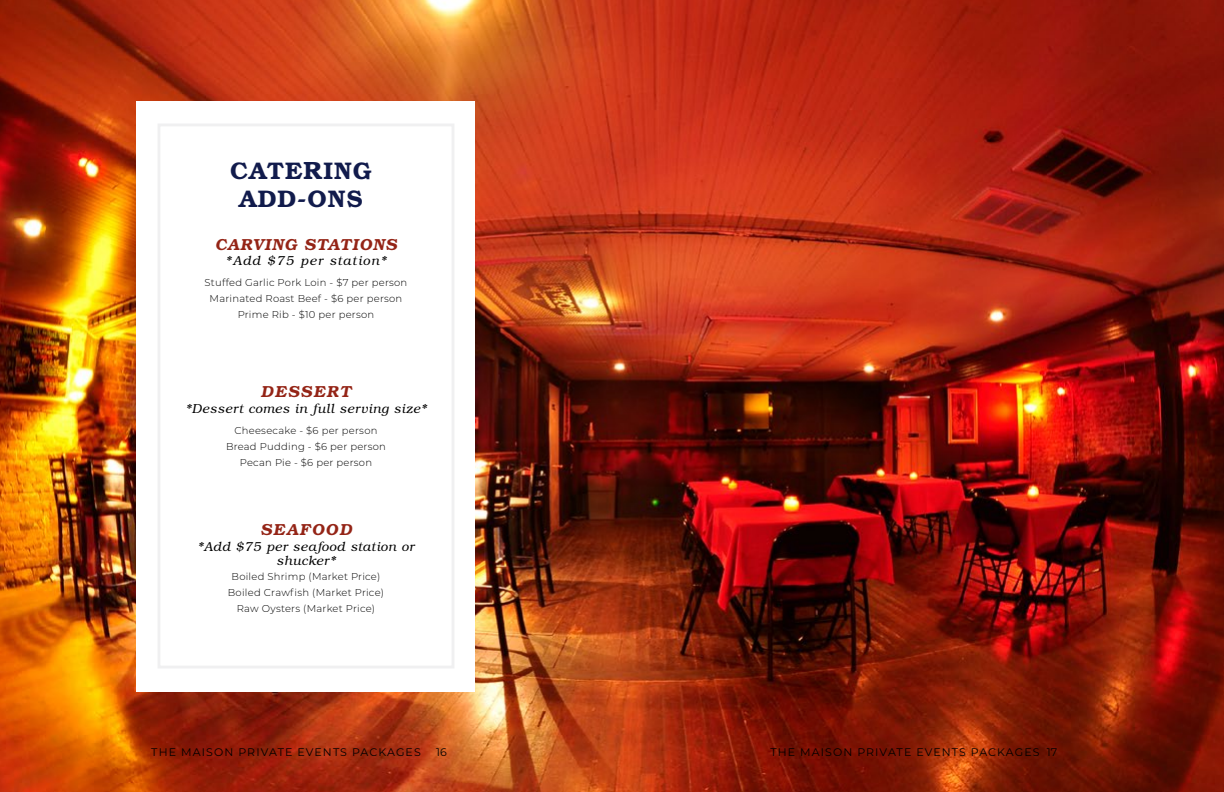
<style>
.page{position:relative;width:1224px;height:792px;background:#fff}
.page>*{position:absolute;margin:0;border:0;box-sizing:border-box;transform-origin:0 0}
.t1{font:700 24px/28px "Te X Gyre Bonum";letter-spacing:.05em;color:#111b4c;text-align:center}
.t2{font:italic 700 16px "Te X Gyre Bonum";letter-spacing:.07em;color:#942416}
.t3{font:italic 700 16px "Te X Gyre Bonum";letter-spacing:.1em;color:#942416}
.t4{font:italic 13px/14px "Te X Gyre Bonum";letter-spacing:.05em;color:#000;text-align:center}
.t5{font:italic 13px "Te X Gyre Bonum";letter-spacing:.1em;color:#000}
.t6{font:11px "Montserrat";letter-spacing:.1em;color:#000}
.t7{font:300 10px/16px "Montserrat";letter-spacing:.025em;color:#000;text-align:center}
.s1{font-size:25px}
</style>
<div class="page">
<img style="left:0;top:0;width:1224px;height:792px">
<div style="left:137px;top:101px;width:338px;height:590px;background:#fff"></div>
<div style="left:158px;top:124px;width:296px;height:544px;background:#fff;border:3px solid #f0f0f1"></div>
<h1 class="t1" style="left:230px;top:155px;width:143px">CATE<span class="s1">R</span>ING<br>ADD-ONS</h1>
<h2 class="t2" style="left:215px;top:232px;width:183px">CARVING STATIONS</h2>
<h3 class="t5" style="left:226px;top:251px;width:162px">*Add $75 per station*</h3>
<p class="t7" style="left:205px;top:274px;width:204px">Stuffed Garlic Pork Loin - $7 per person<br>Marinated Roast Beef - $6 per person<br>Prime Rib - $10 per person</p>
<h2 class="t3" style="left:261px;top:379px;width:92px">DESSERT</h2>
<h3 class="t4" style="left:185px;top:401px;width:243px">*Dessert comes in full serving size*</h3>
<p class="t7" style="left:226px;top:422px;width:161px">Cheesecake - $6 per person<br>Bread Pudding - $6 per person<br>Pecan Pie - $6 per person</p>
<h2 class="t3" style="left:260px;top:517px;width:93px">SEAFOOD</h2>
<h3 class="t4" style="left:198px;top:539px;width:218px">*Add $75 per seafood station or shucker*</h3>
<p class="t7" style="left:228px;top:568px;width:158px">Boiled Shrimp (Market Price)<br>Boiled Crawfish (Market Price)<br>Raw Oysters (Market Price)</p>
<p class="t6" style="left:151px;top:745px;width:271px">THE MAISON PRIVATE EVENTS PACKAGES</p>
<p class="t6" style="left:436px;top:745px;width:12px">16</p>
<p class="t6" style="left:770px;top:745px;width:288px">THE MAISON PRIVATE EVENTS PACKAGES 17</p>
</div>
